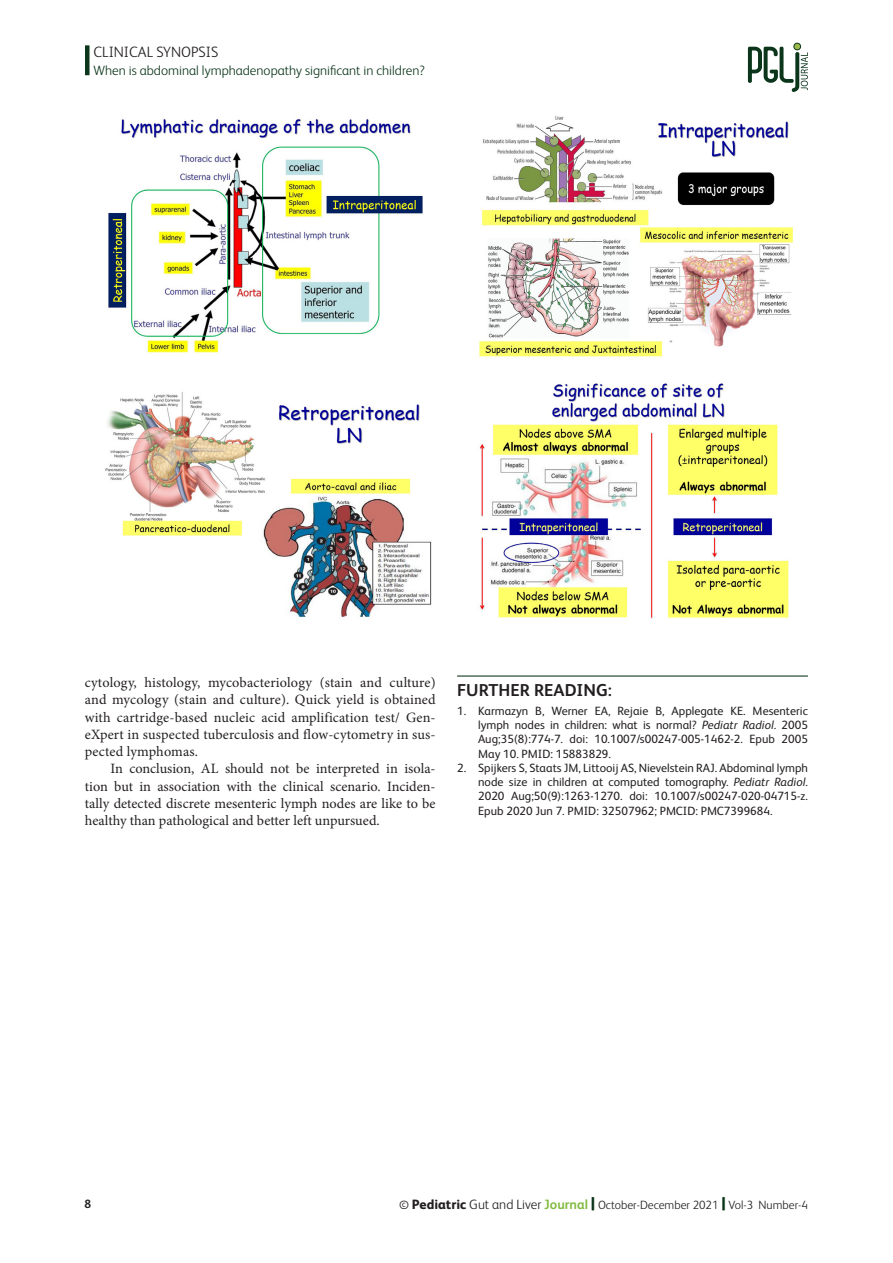
<style>
.page{position:relative;width:893px;height:1263px;background:#fff}
.page>*{position:absolute;margin:0;border:0;box-sizing:border-box;transform-origin:0 0}
.Reference_Title{font:700 17.25px "FS Albert Pro";color:#231f20}
.t1{font:300 15px "FS Albert Pro";color:#231f20}
.Tx{font:14.25px/17.2px "Minion Pro";letter-spacing:.005em;color:#231f20;text-align:justify}
.t2{font:300 13.5px "FS Albert Pro";color:#0c361b}
.Reference_Tx{font:12px/14.2px "FS Albert Pro";color:#231f20;text-align:justify}
.t3{font:300 12px "FS Albert Pro";color:#231f20}
.t4{font:700 12px "FS Albert Pro";color:#231f20}
.s1{font-style:italic}
.s2{font-weight:400}
.s3{font-weight:800;font-size:13.5px}
.s4{font-size:13.5px}
.s5{font-weight:700;font-size:13.5px;color:#82ba40}
.s6{font-weight:800;font-size:18px;color:#0c361b}
</style>
<div class="page">
<div style="left:85px;top:45px;width:5px;height:30px;background:#0c361b"></div>
<hr style="left:457px;top:675px;width:351px;height:2px;background:#0c361b">
<img style="left:108px;top:118px;width:315px;height:235px">
<img style="left:479px;top:116px;width:314px;height:241px">
<img style="left:105px;top:392px;width:327px;height:225px">
<img style="left:480px;top:383px;width:309px;height:236px">
<div style="left:793px;top:43px;width:8px;height:7px;border:1px solid #0c361b;border-radius:50%"></div>
<svg style="left:747px;top:44px;width:61px;height:48px"></svg>
<p class="t1" style="left:94px;top:41px;width:126px">CLINICAL SYNOPSIS</p>
<p class="t2" style="left:94px;top:61px;width:333px">When is abdominal lymphadenopathy significant in children?</p>
<p class="Tx" style="left:85px;top:674px;width:352px">cytology, histology, mycobacteriology (stain and culture) and mycology (stain and culture). Quick yield is obtained with cartridge-based nucleic acid amplification test/ Gen&shy;eXpert in suspected tuberculosis and flow-cytometry in sus&shy;pected lymphomas.</p>
<p class="Tx" style="left:85px;top:760px;width:352px;text-indent:26px">In conclusion, AL should not be interpreted in isola&shy;tion but in association with the clinical scenario. Inciden&shy;tally detected discrete mesenteric lymph nodes are like to be healthy than pathological and better left unpursued.</p>
<p class="Reference_Title" style="left:457px;top:678px;width:156px">FURTHER READING:</p>
<p class="Reference_Tx" style="left:478px;top:703px;width:331px;text-indent:-21px">1. Karmazyn B, Werner EA, Rejaie B, Applegate KE. Mesenteric lymph nodes in children: what is normal? <span class="s1">Pediatr Radiol</span>. 2005<br>Aug;35(8):774-7. doi: 10.1007/s00247-005-1462-2. Epub 2005<br>May 10. PMID: 15883829.</p>
<p class="Reference_Tx" style="left:478px;top:760px;width:331px;text-indent:-21px">2. Spijkers S, Staats JM, Littooij AS, Nievelstein RAJ. Abdominal lymph node size in children at computed tomography. <span class="s1">Pediatr Radiol</span>.<br>2020 Aug;50(9):1263-1270. doi: 10.1007/s00247-020-04715-z.<br>Epub 2020 Jun 7. PMID: 32507962; PMCID: PMC7399684.</p>
<p class="t4" style="left:85px;top:1196px;width:8px">8</p>
<p class="t3" style="left:399px;top:1196px;width:410px"><span class="s2">©</span> <span class="s3">Pediatric</span> <span class="s4">Gut and Liver</span> <span class="s5">Journal</span> <span class="s6">|</span> October-December 2021 <span class="s6">|</span> Vol-3 Number-4</p>
</div>
